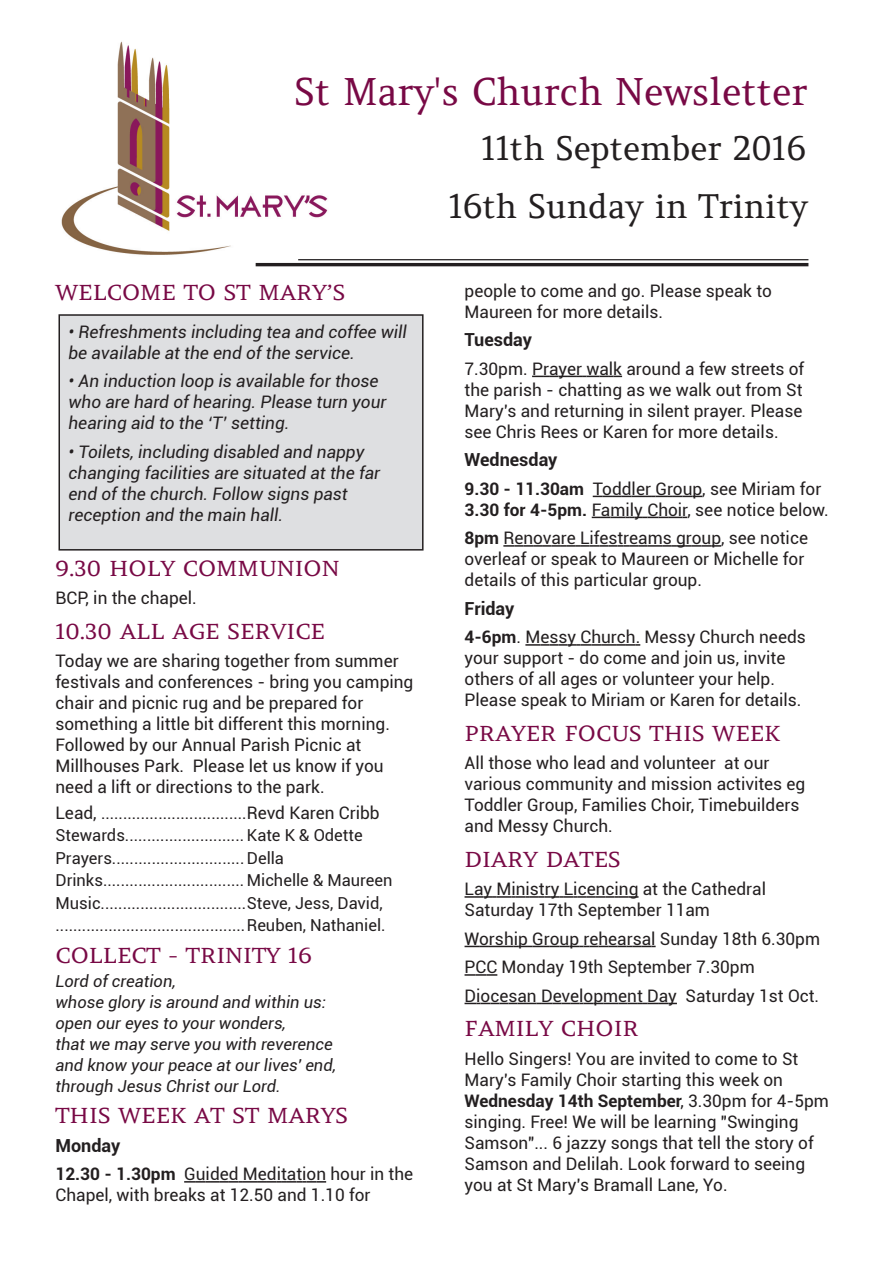
<style>
.page{position:relative;width:893px;height:1263px;background:#fff}
.page>*{position:absolute;margin:0;border:0;box-sizing:border-box;transform-origin:0 0}
.t1{font:37.5px "Amethysta";color:#780945}
.t2{font:33px/57.8px "Amethysta";color:#231f20;text-align:right}
.t3{font:21px "Amethysta";color:#780945;scale:1.1 1}
.t4{font:700 18px "Roboto";color:#231f20}
.t5{font:17.25px/21px "Roboto";color:#231f20}
.t6{font:italic 17.25px/21px "Roboto";color:#231f20}
.t7{font:16.5px/22.5px "Roboto";color:#231f20}
.t8{font:italic 16.5px/21px "Roboto";color:#231f20}
.s1{font-size:17.25px}
.s2{font-weight:700}
</style>
<div class="page">
<hr style="left:256px;top:263px;width:552px;height:3px;background:#231f20">
<hr style="left:298px;top:259px;width:510px;height:1px;background:#231f20">
<img style="left:61px;top:41px;width:267px;height:214px">
<svg style="left:184px;top:1181px;width:142px;height:1px"></svg>
<svg style="left:532px;top:376px;width:90px;height:1px"></svg>
<svg style="left:593px;top:496px;width:109px;height:1px"></svg>
<svg style="left:592px;top:517px;width:95px;height:1px"></svg>
<svg style="left:503px;top:545px;width:218px;height:2px"></svg>
<svg style="left:525px;top:644px;width:115px;height:2px"></svg>
<svg style="left:465px;top:896px;width:173px;height:2px"></svg>
<svg style="left:465px;top:946px;width:191px;height:1px"></svg>
<svg style="left:465px;top:974px;width:32px;height:2px"></svg>
<svg style="left:465px;top:1003px;width:212px;height:1px"></svg>
<div style="left:59px;top:315px;width:364px;height:235px;background:#dedfe1"></div>
<div style="left:58px;top:314px;width:366px;height:237px;border:2px solid #231f20"></div>
<h1 class="t1" style="left:295px;top:68px;width:514px">St Mary's Church Newsletter</h1>
<h2 class="t2" style="left:449px;top:119px;width:361px">11th September 2016<br>16th Sunday in Trinity</h2>
<p class="t3" style="left:56px;top:279px;width:265px">WELCOME TO ST MARY’S</p>
<p class="t6" style="left:69px;top:321px;width:340px">• Refreshments including tea and coffee will be available at the end of the service.</p>
<p class="t6" style="left:69px;top:371px;width:319px">• An induction loop is available for those who are hard of hearing. Please turn your hearing aid to the ‘T’ setting.</p>
<p class="t6" style="left:69px;top:441px;width:313px">• Toilets, including disabled and nappy changing facilities are situated at the far end of the church. Follow signs past reception and the main hall.</p>
<p class="t3" style="left:56px;top:555px;width:260px">9.30 HOLY COMMUNION</p>
<p class="t5" style="left:56px;top:588px;width:143px">BCP, in the chapel.</p>
<p class="t3" style="left:56px;top:618px;width:246px">10.30 ALL AGE SERVICE</p>
<p class="t5" style="left:56px;top:651px;width:359px">Today we are sharing together from summer festivals and conferences - bring you camping chair and picnic rug and be prepared for something a little bit different this morning.<br>Followed by our Annual Parish Picnic at Millhouses Park. Please let us know if you need a lift or directions to the park.</p>
<p class="t7" style="left:56px;top:802px;width:338px"><span class="s1">Lead,</span> .................................<span class="s1">Revd Karen Cribb </span>Stewards........................... Kate K &amp; Odette Prayers..............................Della Drinks................................ Michelle &amp; Maureen Music.................................Steve, Jess, David, ...........................................Reuben, Nathaniel.</p>
<p class="t3" style="left:56px;top:942px;width:235px">COLLECT - TRINITY 16</p>
<p class="t8" style="left:56px;top:970px;width:282px">Lord of creation,<br>whose glory is around and within us: open our eyes to your wonders,<br>that we may serve you with reverence and know your peace at our lives' end, through Jesus Christ our Lord.</p>
<p class="t3" style="left:56px;top:1102px;width:267px">THIS WEEK AT ST MARYS</p>
<p class="t4" style="left:56px;top:1135px;width:66px">Monday</p>
<p class="t5" style="left:56px;top:1164px;width:359px"><span class="s2">12.30 - 1.30pm</span> Guided Meditation hour in the<br>Chapel, with breaks at 12.50 and 1.10 for</p>
<p class="t5" style="left:465px;top:280px;width:309px">people to come and go. Please speak to<br>Maureen for more details.</p>
<p class="t4" style="left:465px;top:329px;width:69px">Tuesday</p>
<p class="t5" style="left:465px;top:358px;width:341px;text-align:justify">7.30pm. Prayer walk around a few streets of the parish - chatting as we walk out from St Mary's and returning in silent prayer. Please see Chris Rees or Karen for more details.</p>
<p class="t4" style="left:465px;top:449px;width:94px">Wednesday</p>
<p class="t5" style="left:465px;top:478px;width:366px"><span class="s2">9.30 - 11.30am</span> Toddler Group, see Miriam for<br><span class="s2">3.30 for 4-5pm.</span> Family Choir, see notice below.</p>
<p class="t5" style="left:465px;top:528px;width:345px"><span class="s2">8pm</span> Renovare Lifestreams group, see notice overleaf or speak to Maureen or Michelle for details of this particular group.</p>
<p class="t4" style="left:465px;top:598px;width:51px">Friday</p>
<p class="t5" style="left:465px;top:627px;width:343px"><span class="s2">4-6pm</span>. Messy Church. Messy Church needs your support - do come and join us, invite others of all ages or volunteer your help.<br>Please speak to Miriam or Karen for details.</p>
<p class="t3" style="left:465px;top:720px;width:289px">PRAYER FOCUS THIS WEEK</p>
<p class="t5" style="left:465px;top:753px;width:342px">All those who lead and volunteer at our various community and mission activites eg Toddler Group, Families Choir, Timebuilders and Messy Church.</p>
<p class="t3" style="left:465px;top:846px;width:144px">DIARY DATES</p>
<p class="t5" style="left:465px;top:879px;width:303px">Lay Ministry Licencing at the Cathedral<br>Saturday 17th September 11am</p>
<p class="t5" style="left:465px;top:925px;width:357px;line-height:28.5px">Worship Group rehearsal Sunday 18th 6.30pm<br>PCC Monday 19th September 7.30pm<br>Diocesan Development Day Saturday 1st Oct.</p>
<p class="t3" style="left:465px;top:1015px;width:160px">FAMILY CHOIR</p>
<p class="t5" style="left:465px;top:1048px;width:366px">Hello Singers! You are invited to come to St Mary's Family Choir starting this week on <span class="s2">Wednesday 14th September</span>, 3.30pm for 4-5pm singing. Free! We will be learning "Swinging Samson"... 6 jazzy songs that tell the story of Samson and Delilah. Look forward to seeing you at St Mary's Bramall Lane, Yo.</p>
</div>
